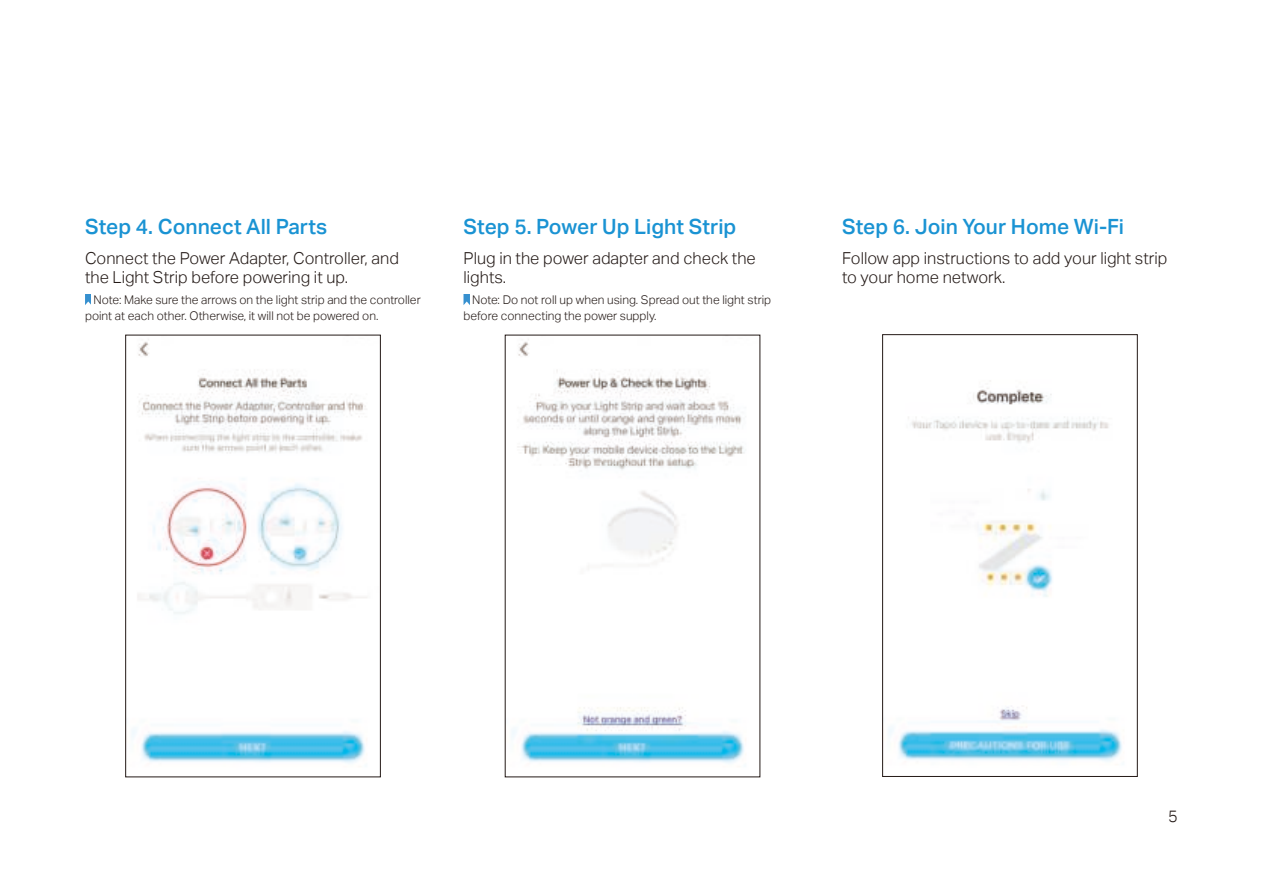
<style>
.page{position:relative;width:1263px;height:893px;background:#fff}
.page>*{position:absolute;margin:0;border:0;box-sizing:border-box;transform-origin:0 0}
.t1{font:21px "TP Link Aktiv Medium";color:#1a93d3}
.t2{font:16.5px/19.8px "TP Link Aktiv Light";color:#231916}
.t3{font:12px/15.5px "TP Link Aktiv Light";color:#231916}
</style>
<div class="page">
<svg style="left:85px;top:295px;width:6px;height:10px"></svg>
<svg style="left:463px;top:295px;width:7px;height:10px"></svg>
<img style="left:889px;top:380px;width:233px;height:382px">
<div style="left:882px;top:334px;width:255px;height:443px;border:1px solid #231916"></div>
<img style="left:512px;top:339px;width:233px;height:424px">
<img style="left:132px;top:339px;width:235px;height:424px">
<div style="left:125px;top:335px;width:256px;height:442px;border:1px solid #231916"></div>
<h1 class="t1" style="left:85px;top:218px;width:244px">Step 4. Connect All Parts</h1>
<h2 class="t2" style="left:85px;top:249px;width:315px">Connect the Power Adapter, Controller, and the Light Strip before powering it up.</h2>
<p class="t3" style="left:85px;top:293px;width:337px;text-indent:9px">Note: Make sure the arrows on the light strip and the controller point at each other. Otherwise, it will not be powered on.</p>
<h1 class="t1" style="left:463px;top:218px;width:274px">Step 5. Power Up Light Strip</h1>
<h2 class="t2" style="left:463px;top:249px;width:294px">Plug in the power adapter and check the lights.</h2>
<p class="t3" style="left:463px;top:293px;width:309px;text-indent:9px">Note: Do not roll up when using. Spread out the light strip before connecting the power supply.</p>
<h1 class="t1" style="left:842px;top:218px;width:283px">Step 6. Join Your Home Wi-Fi</h1>
<h2 class="t2" style="left:842px;top:249px;width:327px">Follow app instructions to add your light strip to your home network.</h2>
<h2 class="t2" style="left:1168px;top:808px;width:11px">5</h2>
</div>
